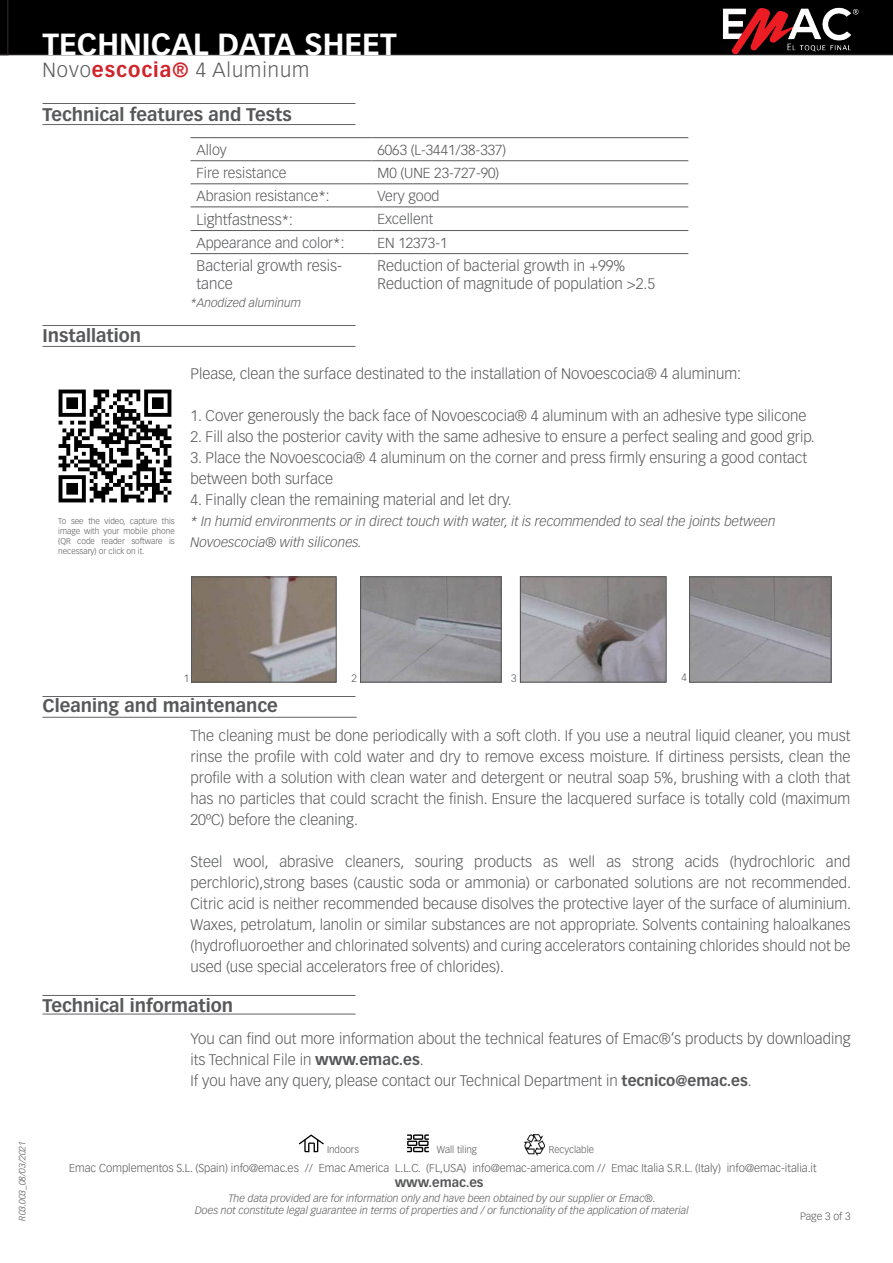
<style>
.page{position:relative;width:893px;height:1263px;background:#fff}
.page>*{position:absolute;margin:0;border:0;box-sizing:border-box;transform-origin:0 0}
.t1{font:700 30px "Vectora LT Std";color:#fff}
.t2{font:300 20.1px "Vectora LT Std";letter-spacing:.05em;color:#57585a}
.t3{font:700 18px "Vectora LT Std";color:#57585a}
.Párrafo_14{font:300 15px/21px "Vectora LT Std";color:#57585a}
.t4{font:300 14.25px "Vectora LT Std";color:#57585a}
.t5{font:italic 300 13.5px/21px "Vectora LT Std";color:#57585a}
.t6{font:700 12.75px "Vectora LT Std";color:#57585a}
.t7{font:italic 300 12px "Vectora LT Std";color:#57585a}
.t8{font:300 11.25px "Vectora LT Std";color:#57585a}
.t9{font:italic 300 10.5px/12.6px "Vectora LT Std";color:#57585a;text-align:center}
.t10{font:300 10.5px "Vectora LT Std";color:#57585a}
.t11{font:300 9.75px "Vectora LT Std";color:#57585a}
.t12{font:italic 300 9px "Vectora LT Std";color:#57585a}
.t13{font:300 8.25px/9.9px "Vectora LT Std";color:#57585a;text-align:justify}
.s1{font-weight:700;color:#d1232a}
.s2{font-size:14.25px}
.s3{font-weight:700}
</style>
<div class="page">
<div style="left:9px;top:0;width:884px;height:55px;background:#000"></div>
<img style="left:715px;top:1px;width:149px;height:55px">
<hr style="left:43px;top:995px;width:312px;height:1px;background:#636366">
<hr style="left:43px;top:1014px;width:312px;height:1px;background:#636366">
<svg style="left:0;top:0;width:9px;height:55px"></svg>
<svg style="left:298px;top:1134px;width:26px;height:18px"></svg>
<svg style="left:407px;top:1134px;width:22px;height:18px"></svg>
<img style="left:525px;top:1134px;width:19px;height:21px">
<hr style="left:43px;top:103px;width:312px;height:1px;background:#636366">
<hr style="left:43px;top:124px;width:312px;height:1px;background:#636366">
<hr style="left:190px;top:137px;width:181px;height:1px;background:#57585a">
<hr style="left:371px;top:137px;width:317px;height:1px;background:#57585a">
<hr style="left:190px;top:160px;width:181px;height:1px;background:#57585a">
<hr style="left:371px;top:160px;width:317px;height:1px;background:#57585a">
<hr style="left:190px;top:184px;width:181px;height:1px;background:#57585a">
<hr style="left:371px;top:184px;width:317px;height:1px;background:#57585a">
<hr style="left:190px;top:207px;width:181px;height:1px;background:#57585a">
<hr style="left:371px;top:207px;width:317px;height:1px;background:#57585a">
<hr style="left:190px;top:230px;width:181px;height:1px;background:#57585a">
<hr style="left:371px;top:230px;width:317px;height:1px;background:#57585a">
<hr style="left:190px;top:253px;width:181px;height:1px;background:#57585a">
<hr style="left:371px;top:253px;width:317px;height:1px;background:#57585a">
<hr style="left:43px;top:325px;width:312px;height:1px;background:#636366">
<hr style="left:43px;top:346px;width:312px;height:1px;background:#636366">
<img style="left:193px;top:579px;width:141px;height:101px">
<div style="left:191px;top:577px;width:145px;height:105px;border:1px solid #57585a"></div>
<img style="left:362px;top:579px;width:137px;height:101px">
<div style="left:360px;top:577px;width:141px;height:105px;border:1px solid #57585a"></div>
<img style="left:522px;top:579px;width:142px;height:101px">
<div style="left:520px;top:577px;width:146px;height:105px;border:1px solid #57585a"></div>
<img style="left:691px;top:579px;width:138px;height:101px">
<div style="left:689px;top:577px;width:142px;height:105px;border:1px solid #57585a"></div>
<img style="left:58px;top:389px;width:114px;height:114px">
<hr style="left:43px;top:696px;width:312px;height:1px;background:#636366">
<hr style="left:43px;top:717px;width:314px;height:1px;background:#636366">
<h1 class="t1" style="left:43px;top:26px;width:356px">TECHNICAL DATA SHEET</h1>
<p class="t2" style="left:43px;top:58px;width:268px">Novo<span class="s1">escocia®</span> 4 Aluminum</p>
<p class="t3" style="left:43px;top:103px;width:251px">Technical features and Tests</p>
<p class="t4" style="left:196px;top:141px;width:32px">Alloy</p>
<p class="t4" style="left:377px;top:141px;width:130px">6063 (L-3441/38-337)</p>
<p class="t4" style="left:196px;top:165px;width:92px">Fire resistance</p>
<p class="t4" style="left:377px;top:165px;width:123px">M0 (UNE 23-727-90)</p>
<p class="t4" style="left:196px;top:188px;width:135px">Abrasion resistance*:</p>
<p class="t4" style="left:377px;top:188px;width:64px">Very good</p>
<p class="Párrafo_14" style="left:196px;top:209px;width:98px">Lightfastness<span class="s2">*:</span></p>
<p class="t4" style="left:377px;top:211px;width:57px">Excellent</p>
<p class="t4" style="left:196px;top:234px;width:149px">Appearance and color*:</p>
<p class="t4" style="left:377px;top:234px;width:72px">EN 12373-1</p>
<p class="Párrafo_14" style="left:196px;top:257px;width:147px;line-height:18px">Bacterial growth resis&shy;tance</p>
<p class="Párrafo_14" style="left:377px;top:256px;width:249px">Reduction of bacterial growth in +99%</p>
<p class="Párrafo_14" style="left:377px;top:274px;width:279px">Reduction of magnitude of population &gt;2.5</p>
<p class="t3" style="left:43px;top:325px;width:100px">Installation</p>
<p class="t13" style="left:58px;top:516px;width:118px">To see the video, capture this image with your mobile phone (QR code reader software is necessary) or click on it.</p>
<p class="t7" style="left:190px;top:295px;width:112px">*Anodized aluminum</p>
<p class="Párrafo_14" style="left:190px;top:363px;width:552px">Please, clean the surface destinated to the installation of Novoescocia® 4 aluminum:</p>
<p class="Párrafo_14" style="left:190px;top:405px;width:617px">1. Cover generously the back face of Novoescocia® 4 aluminum with an adhesive type silicone</p>
<p class="Párrafo_14" style="left:190px;top:426px;width:626px">2. Fill also the posterior cavity with the same adhesive to ensure a perfect sealing and good grip.</p>
<p class="Párrafo_14" style="left:190px;top:447px;width:618px">3. Place the Novoescocia® 4 aluminum on the corner and press firmly ensuring a good contact between both surface</p>
<p class="Párrafo_14" style="left:190px;top:489px;width:323px">4. Finally clean the remaining material and let dry.</p>
<p class="t5" style="left:190px;top:510px;width:587px">* In humid environments or in direct touch with water, it is recommended to seal the joints between<br>Novoescocia® with silicones.</p>
<p class="t10" style="left:184px;top:672px;width:7px">1</p>
<p class="t10" style="left:351px;top:672px;width:7px">2</p>
<p class="t10" style="left:511px;top:672px;width:7px">3</p>
<p class="t10" style="left:681px;top:671px;width:7px">4</p>
<p class="t3" style="left:43px;top:695px;width:237px">Cleaning and maintenance</p>
<p class="Párrafo_14" style="left:190px;top:726px;width:661px;text-align:justify">The cleaning must be done periodically with a soft cloth. If you use a neutral liquid cleaner, you must rinse the profile with cold water and dry to remove excess moisture. If dirtiness persists, clean the profile with a solution with clean water and detergent or neutral soap 5%, brushing with a cloth that has no particles that could scracht the finish. Ensure the lacquered surface is totally cold (maximum 20ºC) before the cleaning.</p>
<p class="Párrafo_14" style="left:190px;top:852px;width:662px;text-align:justify">Steel wool, abrasive cleaners, souring products as well as strong acids (hydrochloric and perchloric),strong bases (caustic soda or ammonia) or carbonated solutions are not recommended.<br>Citric acid is neither recommended because disolves the protective layer of the surface of aluminium.<br>Waxes, petrolatum, lanolin or similar substances are not appropriate. Solvents containing haloalkanes (hydrofluoroether and chlorinated solvents) and curing accelerators containing chlorides should not be used (use special accelerators free of chlorides).</p>
<p class="t3" style="left:43px;top:994px;width:192px">Technical information</p>
<p class="Párrafo_14" style="left:190px;top:1028px;width:661px">You can find out more information about the technical features of Emac®’s products by downloading its Technical File in <span class="s3">www.emac.es</span>.<br>If you have any query, please contact our Technical Department in <span class="s3">tecnico@emac.es</span>.</p>
<p class="t12" style="left:17px;top:1220px;width:81px;rotate:-90deg">R03.003_08/03/2021</p>
<p class="t11" style="left:327px;top:1143px;width:33px">Indoors</p>
<p class="t11" style="left:549px;top:1143px;width:47px">Recyclable</p>
<p class="t11" style="left:437px;top:1143px;width:42px">Wall tiling</p>
<p class="t8" style="left:69px;top:1161px;width:749px">Emac Complementos S.L. (Spain) info@emac.es // Emac America L.L.C. (FL,USA) info@emac-america.com // Emac Italia S.R.L. (Italy) info@emac-italia.it</p>
<p class="t6" style="left:395px;top:1175px;width:90px">www.emac.es</p>
<p class="t9" style="left:195px;top:1192px;width:495px">The data provided are for information only and have been obtained by our supplier or Emac®.<br>Does not constitute legal guarantee in terms of properties and / or functionality of the application of material</p>
<p class="t10" style="left:800px;top:1211px;width:52px">Page 3 of 3</p>
</div>
